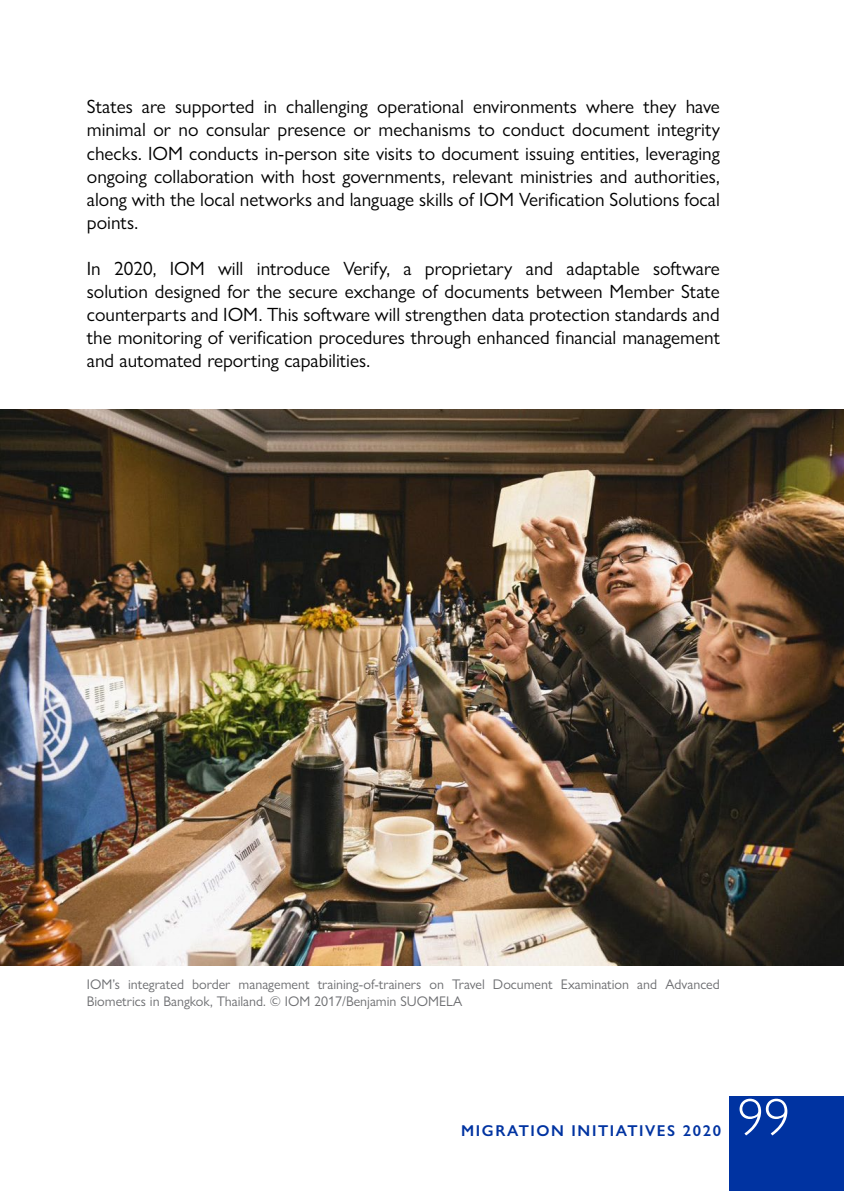
<style>
.page{position:relative;width:844px;height:1191px;background:#fff}
.page>*{position:absolute;margin:0;border:0;box-sizing:border-box;transform-origin:0 0}
.t1{font:300 52.5px "Gill Sans Nova";color:#fff}
.t2{font:19.25px/23.1px "Gill Sans Nova";color:#000;text-align:justify}
.t3{font:600 15.75px "Gill Sans Nova";letter-spacing:.1em;color:#0033a1}
.t4{font:14px/16.8px "Gill Sans Nova";color:#6d6e71}
</style>
<div class="page">
<div style="left:729px;top:1096px;width:114px;height:95px;background:#0033a1"></div>
<img style="left:0;top:409px;width:843px;height:556px">
<p class="t2" style="left:87px;top:95px;width:634px">States are supported in challenging operational environments where they have minimal or no consular presence or mechanisms to conduct document integrity checks. IOM conducts in-person site visits to document issuing entities, leveraging ongoing collaboration with host governments, relevant ministries and authorities, along with the local networks and language skills of IOM Verification Solutions focal points.</p>
<p class="t2" style="left:87px;top:257px;width:634px">In 2020, IOM will introduce Verify, a proprietary and adaptable software solution designed for the secure exchange of documents between Member State counterparts and IOM. This software will strengthen data protection standards and the monitoring of verification procedures through enhanced financial management and automated reporting capabilities.</p>
<p class="t4" style="left:87px;top:975px;width:634px">IOM’s integrated border management training-of-trainers on Travel Document Examination and Advanced<br>Biometrics in Bangkok, Thailand. © IOM 2017/Benjamin SUOMELA</p>
<p class="t3" style="left:461px;top:1121px;width:261px">MIGRATION INITIATIVES 2020</p>
<h1 class="t1" style="left:737px;top:1085px;width:54px">99</h1>
</div>
